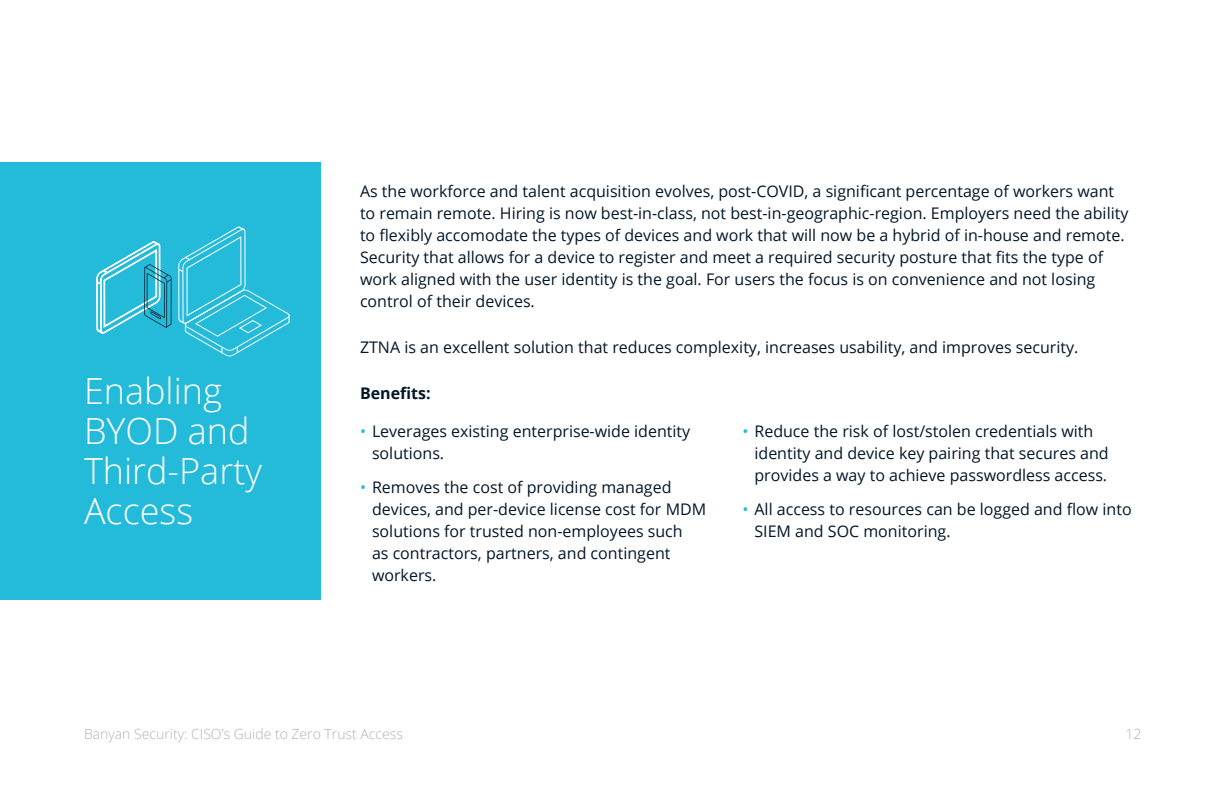
<style>
.page{position:relative;width:1224px;height:792px;background:#fff}
.page>*{position:absolute;margin:0;border:0;box-sizing:border-box;transform-origin:0 0}
.t1{font:300 36px/40px "Open Sans";color:#fff}
.t2{font:16px/22px "Open Sans";color:#031729}
.t3{font:700 16px "Open Sans";color:#031729}
.t4{font:300 14px "Open Sans";color:#abb3b8}
.s1{color:#24bad9}
</style>
<div class="page">
<div style="left:0;top:162px;width:321px;height:438px;background:#24bad9"></div>
<svg style="left:178px;top:227px;width:112px;height:129px"></svg>
<svg style="left:97px;top:241px;width:75px;height:93px"></svg>
<p class="t2" style="left:360px;top:180px;width:770px">As the workforce and talent acquisition evolves, post-COVID, a significant percentage of workers want to remain remote. Hiring is now best-in-class, not best-in-geographic-region. Employers need the ability to flexibly accomodate the types of devices and work that will now be a hybrid of in-house and remote.<br>Security that allows for a device to register and meet a required security posture that fits the type of work aligned with the user identity is the goal. For users the focus is on convenience and not losing control of their devices.</p>
<p class="t2" style="left:360px;top:336px;width:720px">ZTNA is an excellent solution that reduces complexity, increases usability, and improves security.</p>
<h1 class="t1" style="left:84px;top:370px;width:139px">Enabling</h1>
<p class="t3" style="left:360px;top:382px;width:72px">Benefits:</p>
<h1 class="t1" style="left:84px;top:410px;width:179px">BYOD and<br>Third-Party<br>Access</h1>
<p class="t2" style="left:372px;top:420px;width:320px;text-indent:-12px"><span class="s1">•</span> Leverages existing enterprise-wide identity solutions.</p>
<p class="t2" style="left:372px;top:476px;width:336px;text-indent:-12px"><span class="s1">•</span> Removes the cost of providing managed devices, and per-device license cost for MDM solutions for trusted non-employees such<br>as contractors, partners, and contingent workers.</p>
<p class="t2" style="left:754px;top:420px;width:356px;text-indent:-12px"><span class="s1">•</span> Reduce the risk of lost/stolen credentials with identity and device key pairing that secures and provides a way to achieve passwordless access.</p>
<p class="t2" style="left:754px;top:498px;width:379px;text-indent:-12px"><span class="s1">•</span> All access to resources can be logged and flow into<br>SIEM and SOC monitoring.</p>
<p class="t4" style="left:84px;top:724px;width:320px">Banyan Security: CISO’s Guide to Zero Trust Access</p>
<p class="t4" style="left:1126px;top:724px;width:17px">12</p>
</div>
